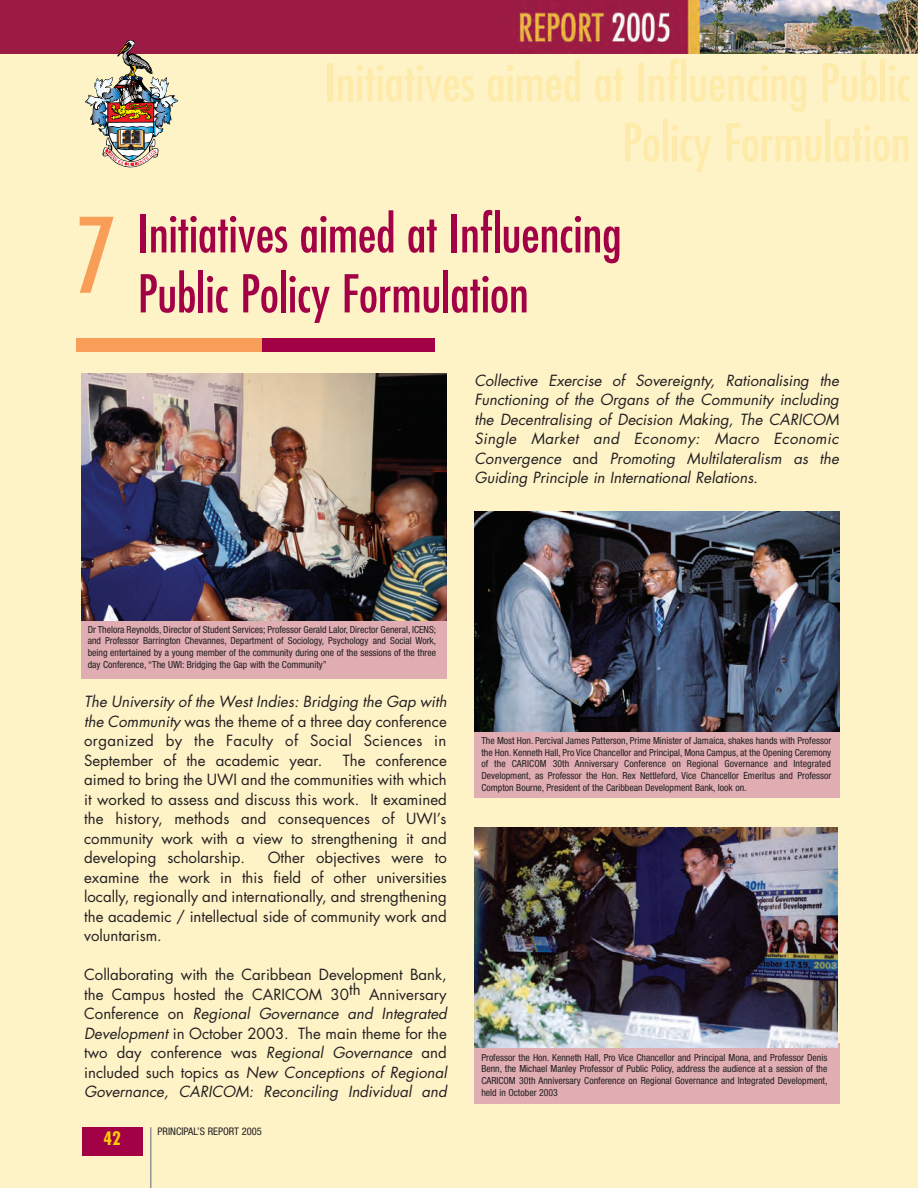
<style>
.page{position:relative;width:918px;height:1188px;background:#fef2c7}
.page>*{position:absolute;margin:0;border:0;box-sizing:border-box;transform-origin:0 0}
.t1{font:condensed 100.8px "Futura";color:#f89e58}
.t2{font:condensed 50.7px/60px "Futura";color:#a30146}
.t3{font:condensed 50.7px/60px "Futura";color:#ffeba9;text-align:right}
.t4{font:700 condensed 18px "Futura";color:#fed105}
.t5{font:15px/19.5px "Futura";color:#231f20;text-align:justify}
.t6{font:italic 15px/19.5px "Futura";color:#231f20;text-align:justify}
.t7{font:condensed 10.5px "Helvetica Neue";color:#231f20}
.t8{font:condensed 9.75px/11.7px "Helvetica Neue";color:#231f20;text-align:justify}
.s1{font-style:normal}
.s2{font-style:italic}
</style>
<div class="page">
<hr style="left:150px;top:1127px;width:2px;height:61px;background:#939598">
<div style="left:82px;top:1127px;width:60px;height:29px;background:#a30146"></div>
<img style="left:0;top:0;width:918px;height:54px">
<div style="left:76px;top:338px;width:213px;height:14px;background:#f89e58"></div>
<div style="left:262px;top:338px;width:173px;height:14px;background:#a30146"></div>
<div style="left:474px;top:726px;width:366px;height:71px;background:#dfadb2"></div>
<div style="left:82px;top:613px;width:365px;height:66px;background:#dfadb2"></div>
<img style="left:474px;top:511px;width:366px;height:220px">
<img style="left:81px;top:374px;width:366px;height:246px">
<div style="left:474px;top:1044px;width:366px;height:60px;background:#dfadb2"></div>
<img style="left:474px;top:828px;width:363px;height:219px">
<img style="left:85px;top:40px;width:93px;height:127px">
<h1 class="t1" style="left:76px;top:192px;width:43px">7</h1>
<h2 class="t3" style="left:324px;top:52px;width:588px">Initiatives aimed at Influencing Public<br>Policy Formulation</h2>
<h2 class="t2" style="left:138px;top:203px;width:485px">Initiatives aimed at Influencing<br>Public Policy Formulation</h2>
<p class="t6" style="left:474px;top:370px;width:366px">Collective Exercise of Sovereignty, Rationalising the Functioning of the Organs of the Community including the Decentralising of Decision Making, The CARICOM Single Market and Economy: Macro Economic Convergence <span class="s1">and</span> Promoting Multilateralism as the Guiding Principle in International Relations.</p>
<p class="t8" style="left:88px;top:623px;width:350px">Dr Thelora Reynolds, Director of Student Services; Professor Gerald Lalor, Director General, ICENS; and Professor Barrington Chevannes, Department of Sociology, Psychology and Social Work, being entertained by a young member of the community during one of the sessions of the three day Conference, “The UWI: Bridging the Gap with the Community”</p>
<h3 class="t5" style="left:84px;top:692px;width:364px"><span class="s2">The University of the West Indies: Bridging the Gap with the Community</span> was the theme of a three day conference organized by the Faculty of Social Sciences in September of the academic year.</h3>
<p class="t5" style="left:84px;top:750px;width:364px;text-indent:259px">The conference aimed to bring the UWI and the communities with which it worked to assess and discuss this work. It examined the history, methods and consequences of UWI’s community work with a view to strengthening it and developing scholarship.</p>
<h3 class="t5" style="left:84px;top:848px;width:364px;text-indent:184px">Other objectives were to examine the work in this field of other universities locally, regionally and internationally, and strengthening the academic / intellectual side of community work and voluntarism.</h3>
<p class="t5" style="left:84px;top:965px;width:364px">Collaborating with the Caribbean Development Bank, the Campus hosted the CARICOM 30th Anniversary Conference on <span class="s2">Regional Governance and Integrated Development</span> in October 2003. The main theme for the two day conference was <span class="s2">Regional Governance</span> and included such topics as <span class="s2">New Conceptions of Regional Governance, CARICOM: Reconciling Individual and</span></p>
<h3 class="t4" style="left:103px;top:1127px;width:19px">42</h3>
<p class="t7" style="left:158px;top:1125px;width:106px">PRINCIPAL’S REPORT 2005</p>
<p class="t8" style="left:481px;top:735px;width:351px">The Most Hon. Percival James Patterson, Prime Minister of Jamaica, shakes hands with Professor the Hon. Kenneth Hall, Pro Vice Chancellor and Principal, Mona Campus, at the Opening Ceremony of the CARICOM 30th Anniversary Conference on Regional Governance and Integrated Development, as Professor the Hon. Rex Nettleford, Vice Chancellor Emeritus and Professor Compton Bourne, President of the Caribbean Development Bank, look on.</p>
<p class="t8" style="left:481px;top:1051px;width:348px">Professor the Hon. Kenneth Hall, Pro Vice Chancellor and Principal Mona, and Professor Denis Benn, the Michael Manley Professor of Public Policy, address the audience at a session of the CARICOM 30th Anniversary Conference on Regional Governance and Integrated Development, held in October 2003</p>
</div>
